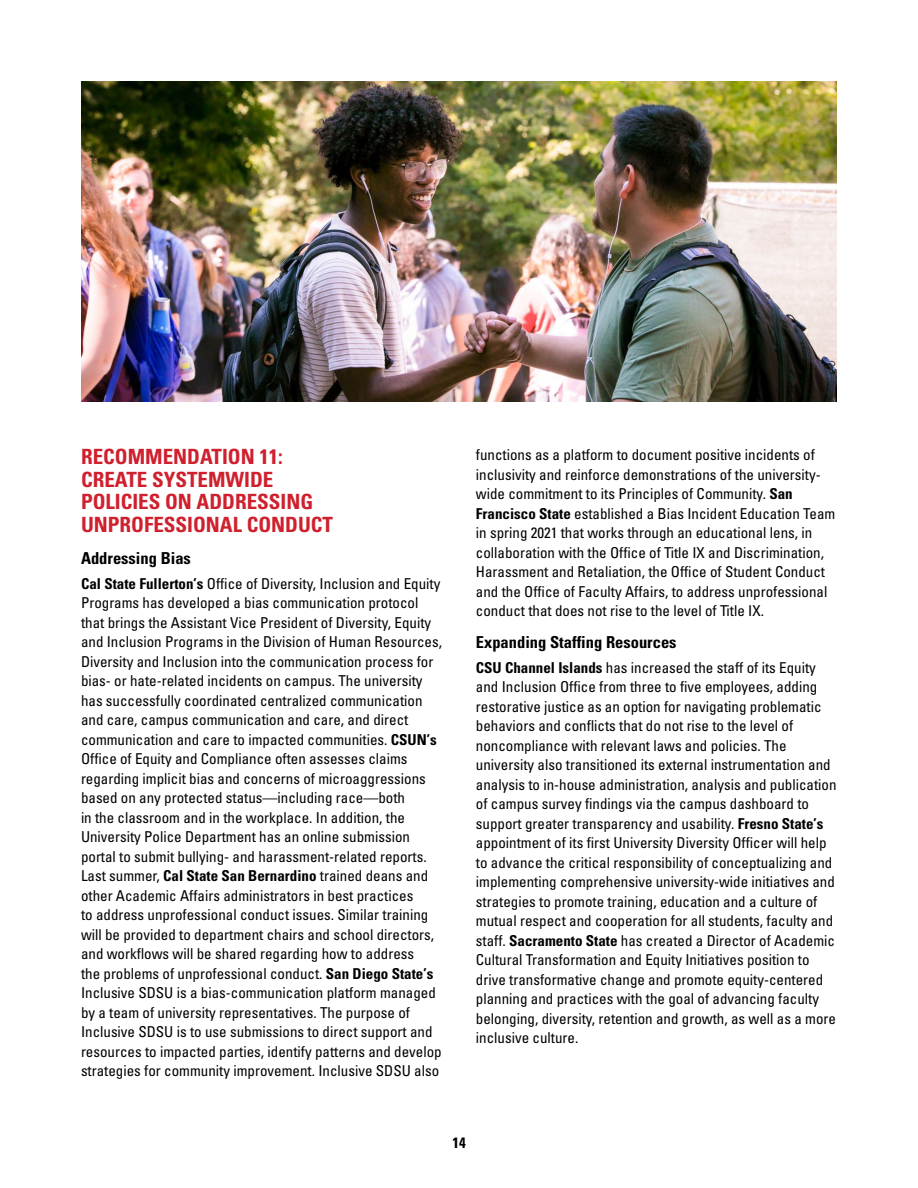
<style>
.page{position:relative;width:918px;height:1188px;background:#fff}
.page>*{position:absolute;margin:0;border:0;box-sizing:border-box;transform-origin:0 0}
.t1{font:700 condensed 21px/22.5px "Univers LT Std";color:#d0202e}
.t2{font:700 condensed 16.5px "Univers LT Std";color:#000}
.t3{font:condensed 15px/19.5px "Univers LT Std";color:#000}
.t4{font:700 condensed 15px "Univers LT Std";color:#000}
.s1{font-weight:700}
</style>
<div class="page">
<img style="left:81px;top:81px;width:756px;height:321px">
<h1 class="t1" style="left:81px;top:446px;width:254px">RECOMMENDATION 11:<br>CREATE SYSTEMWIDE<br>POLICIES ON ADDRESSING<br>UNPROFESSIONAL CONDUCT</h1>
<p class="t2" style="left:81px;top:548px;width:111px">Addressing Bias</p>
<p class="t3" style="left:81px;top:573px;width:363px"><span class="s1">Cal State Fullerton’s</span> Office of Diversity, Inclusion and Equity Programs has developed a bias communication protocol that brings the Assistant Vice President of Diversity, Equity and Inclusion Programs in the Division of Human Resources, Diversity and Inclusion into the communication process for bias- or hate-related incidents on campus. The university has successfully coordinated centralized communication and care, campus communication and care, and direct communication and care to impacted communities. <span class="s1">CSUN’s </span>Office of Equity and Compliance often assesses claims regarding implicit bias and concerns of microaggressions based on any protected status—including race—both<br>in the classroom and in the workplace. In addition, the University Police Department has an online submission portal to submit bullying- and harassment-related reports.<br>Last summer, <span class="s1">Cal State San Bernardino</span> trained deans and other Academic Affairs administrators in best practices<br>to address unprofessional conduct issues. Similar training will be provided to department chairs and school directors, and workflows will be shared regarding how to address<br>the problems of unprofessional conduct. <span class="s1">San Diego State’s </span>Inclusive SDSU is a bias-communication platform managed by a team of university representatives. The purpose of Inclusive SDSU is to use submissions to direct support and resources to impacted parties, identify patterns and develop strategies for community improvement. Inclusive SDSU also</p>
<p class="t3" style="left:476px;top:445px;width:361px">functions as a platform to document positive incidents of inclusivity and reinforce demonstrations of the university&shy;wide commitment to its Principles of Community. <span class="s1">San Francisco State</span> established a Bias Incident Education Team in spring 2021 that works through an educational lens, in collaboration with the Office of Title IX and Discrimination, Harassment and Retaliation, the Office of Student Conduct and the Office of Faculty Affairs, to address unprofessional conduct that does not rise to the level of Title IX.</p>
<p class="t2" style="left:476px;top:632px;width:202px">Expanding Staffing Resources</p>
<p class="t3" style="left:476px;top:658px;width:362px"><span class="s1">CSU Channel Islands</span> has increased the staff of its Equity and Inclusion Office from three to five employees, adding restorative justice as an option for navigating problematic behaviors and conflicts that do not rise to the level of noncompliance with relevant laws and policies. The university also transitioned its external instrumentation and analysis to in-house administration, analysis and publication of campus survey findings via the campus dashboard to support greater transparency and usability. <span class="s1">Fresno State’s </span>appointment of its first University Diversity Officer will help to advance the critical responsibility of conceptualizing and implementing comprehensive university-wide initiatives and strategies to promote training, education and a culture of mutual respect and cooperation for all students, faculty and staff. <span class="s1">Sacramento State</span> has created a Director of Academic Cultural Transformation and Equity Initiatives position to drive transformative change and promote equity-centered planning and practices with the goal of advancing faculty belonging, diversity, retention and growth, as well as a more inclusive culture.</p>
<p class="t4" style="left:452px;top:1134px;width:15px">14</p>
</div>
